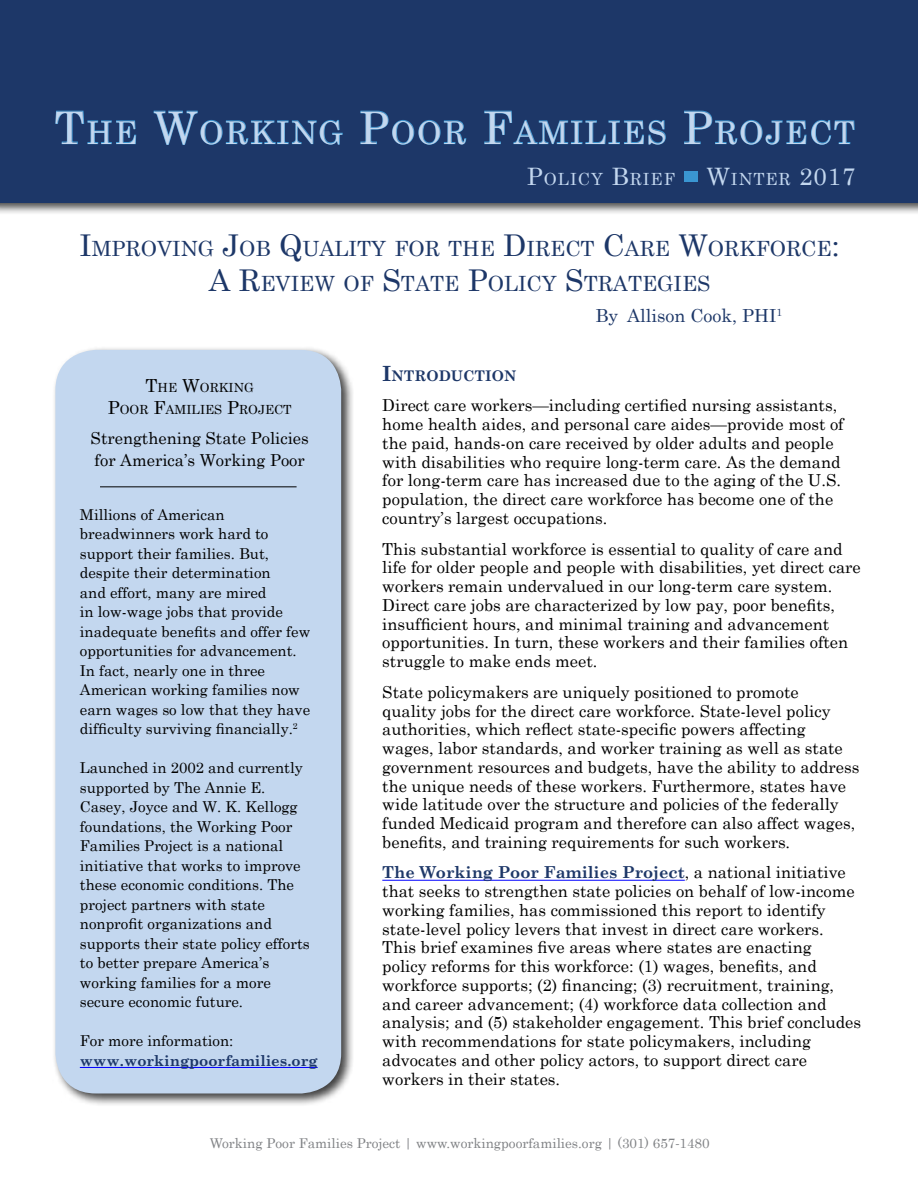
<style>
.page{position:relative;width:918px;height:1188px;background:#fff}
.page>*{position:absolute;margin:0;border:0;box-sizing:border-box;transform-origin:0 0}
.t1{font:31.5px "Century";letter-spacing:.055em;color:#c3d7ef}
.t2{font:24px "Century";color:#c3d7ef}
.t3{font:21px/34.5px "Century Schoolbook";color:#1d3768;text-align:center}
.t4{font:18px "Century";color:#1d3768}
.t5{font:16.8px "Century";letter-spacing:.055em;color:#c3d7ef}
.t6{font:16.5px/18.8px "Century Schoolbook";color:#000}
.t7{font:15px/19.5px "Century Schoolbook";color:#000}
.t8{font:700 15px "Century Schoolbook";color:#1d3768}
.t9{font:700 14.7px "Century Schoolbook";color:#1d3768}
.t10{font:13.5px "Century";color:#808285}
.t11{font:12.6px/21.6px "Century Schoolbook";color:#000;text-align:center}
.s1{font-size:45px}
.s2{font-size:24px}
.s3{font-size:16.8px}
.s4{font-size:30px}
.s5{font-size:18px}
.s6{font-size:21px}
.s7{font-weight:700;color:#1d3768}
.s8{font-family:"Calibri"}
</style>
<div class="page">
<div style="left:0;top:0;width:918px;height:215px;background:#000;opacity:.75"></div>
<div style="left:0;top:0;width:918px;height:202px;background:#1d3768"></div>
<svg style="left:55px;top:110px;width:81px;height:34px"></svg>
<svg style="left:153px;top:110px;width:190px;height:35px"></svg>
<svg style="left:360px;top:110px;width:107px;height:35px"></svg>
<svg style="left:484px;top:110px;width:182px;height:35px"></svg>
<svg style="left:684px;top:110px;width:171px;height:35px"></svg>
<div style="left:684px;top:171px;width:14px;height:11px;background:#3a96d2"></div>
<div style="left:52px;top:347px;width:302px;height:760px;background:#000;opacity:.75"></div>
<div style="left:55px;top:350px;width:286px;height:744px;background:#c3d7ef;border-radius:40px"></div>
<hr style="left:80px;top:1067px;width:238px;height:1px;background:#00f">
<hr style="left:100px;top:486px;width:197px;height:1px;background:#000">
<hr style="left:382px;top:880px;width:303px;height:1px;background:#00f">
<h1 class="t1" style="left:55px;top:106px;width:800px"><span class="s1">T</span>HE <span class="s1">W</span>ORKING <span class="s1">P</span>OOR <span class="s1">F</span>AMILIES <span class="s1">P</span>ROJECT</h1>
<p class="t5" style="left:527px;top:165px;width:148px"><span class="s2">P</span>OLICY <span class="s2">B</span>RIEF</p>
<h2 class="t2" style="left:706px;top:156px;width:151px">W<span class="s3">INTER</span> 2017</h2>
<p class="t3" style="left:79px;top:231px;width:762px"><span class="s4">I</span>MPROVING <span class="s4">J</span>OB <span class="s4">Q</span>UALITY FOR THE <span class="s4">D</span>IRECT <span class="s4">C</span>ARE <span class="s4">W</span>ORKFORCE<span class="s4">:<br>A R</span>EVIEW OF <span class="s4">S</span>TATE <span class="s4">P</span>OLICY <span class="s4">S</span>TRATEGIES</p>
<p class="t4" style="left:595px;top:301px;width:188px">By Allison Cook, PHI<sup>1</sup></p>
<p class="t11" style="left:108px;top:377px;width:185px"><span class="s5">T</span>HE <span class="s5">W</span>ORKING<br><span class="s5">P</span>OOR <span class="s5">F</span>AMILIES <span class="s5">P</span>ROJECT</p>
<p class="t6" style="left:91px;top:427px;width:220px;line-height:21.6px">Strengthening State Policies for America’s Working Poor</p>
<p class="t7" style="left:80px;top:504px;width:232px">Millions of American breadwinners work hard to support their families. But, despite their determination<br>and effort, many are mired<br>in low-wage jobs that provide inadequate benefits and offer few opportunities for advancement.<br>In fact, nearly one in three<br>American working families now earn wages so low that they have difficulty surviving financially.<sup>2</sup></p>
<p class="t7" style="left:80px;top:758px;width:231px">Launched in 2002 and currently supported by The Annie E.<br>Casey, Joyce and W. K. Kellogg foundations, the Working Poor<br>Families Project is a national initiative that works to improve these economic conditions. The project partners with state nonprofit organizations and supports their state policy efforts to better prepare America’s working families for a more secure economic future.</p>
<p class="t7" style="left:80px;top:1031px;width:155px">For more information:</p>
<p class="t8" style="left:80px;top:1051px;width:239px">www.workingpoorfamilies.org</p>
<p class="t9" style="left:382px;top:366px;width:135px"><span class="s6">I</span>NTRODUCTION</p>
<p class="t6" style="left:382px;top:396px;width:463px">Direct care workers—including certified nursing assistants, home health aides, and personal care aides—provide most of the paid, hands-on care received by older adults and people with disabilities who require long-term care. As the demand for long-term care has increased due to the aging of the U.S. population, the direct care workforce has become one of the country’s largest occupations.</p>
<p class="t6" style="left:382px;top:539px;width:480px">This substantial workforce is essential to quality of care and life for older people and people with disabilities, yet direct care workers remain undervalued in our long-term care system.<br>Direct care jobs are characterized by low pay, poor benefits, insufficient hours, and minimal training and advancement opportunities. In turn, these workers and their families often struggle to make ends meet.</p>
<p class="t6" style="left:382px;top:682px;width:479px">State policymakers are uniquely positioned to promote<br>quality jobs for the direct care workforce. State-level policy authorities, which reflect state-specific powers affecting wages, labor standards, and worker training as well as state government resources and budgets, have the ability to address the unique needs of these workers. Furthermore, states have wide latitude over the structure and policies of the federally funded Medicaid program and therefore can also affect wages, benefits, and training requirements for such workers.</p>
<p class="t6" style="left:382px;top:863px;width:480px"><span class="s7">The Working Poor Families Project</span>, a national initiative that seeks to strengthen state policies on behalf of low-income working families, has commissioned this report to identify state-level policy levers that invest in direct care workers.<br>This brief examines five areas where states are enacting<br>policy reforms for this workforce: (1) wages, benefits, and workforce supports; (2) financing; (3) recruitment, training, and career advancement; (4) workforce data collection and analysis; and (5) stakeholder engagement. This brief concludes with recommendations for state policymakers, including advocates and other policy actors, to support direct care workers in their states.</p>
<p class="t10" style="left:210px;top:1132px;width:501px">Working Poor Families Project | www.workingpoorfamilies.org | (301) 657<span class="s8">-</span>1480</p>
</div>
